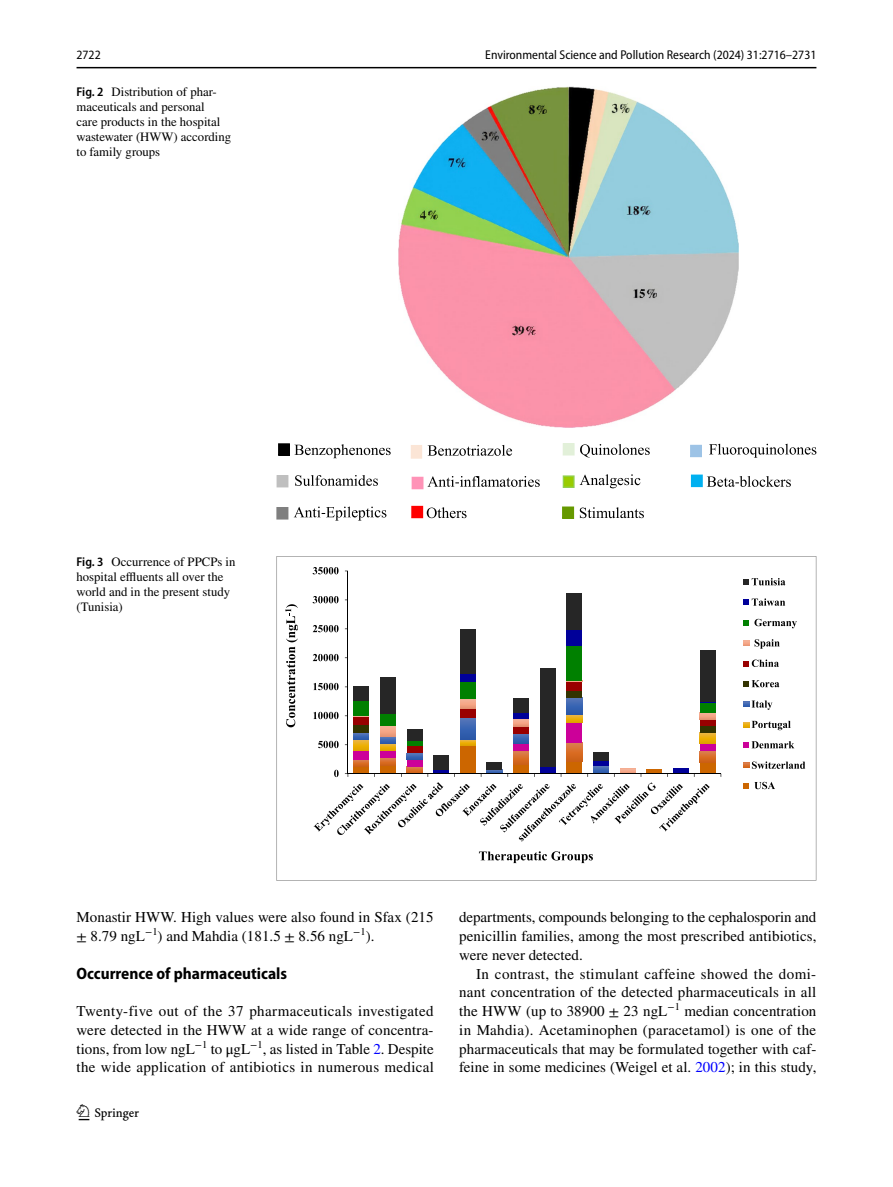
<style>
.page{position:relative;width:893px;height:1187px;background:#fff}
.page>*{position:absolute;margin:0;border:0;box-sizing:border-box;transform-origin:0 0}
.t1{font:22.5px "Springnew Regular 3";color:#000}
.t2{font:700 semi-condensed 16.5px "Myriad Pro";color:#000}
.t3{font:15px/18.8px "STIX";letter-spacing:.005em;color:#000;text-align:justify}
.t4{font:12.75px/15px "STIX";color:#000}
.t5{font:semi-condensed 12.75px "Myriad Pro";color:#000}
.s1{font-family:"Myriad Pro";font-weight:600;font-stretch:semi-condensed}
.s2{color:#00f}
</style>
<div class="page">
<hr style="left:77px;top:67px;width:739px;height:1px;background:#000">
<svg style="left:277px;top:475px;width:11px;height:12px"></svg>
<svg style="left:411px;top:445px;width:11px;height:13px"></svg>
<svg style="left:562px;top:506px;width:12px;height:13px"></svg>
<svg style="left:276px;top:507px;width:12px;height:12px"></svg>
<svg style="left:690px;top:445px;width:12px;height:12px"></svg>
<svg style="left:278px;top:443px;width:113px;height:15px"></svg>
<svg style="left:295px;top:475px;width:83px;height:11px"></svg>
<svg style="left:294px;top:506px;width:92px;height:14px"></svg>
<svg style="left:428px;top:445px;width:84px;height:11px"></svg>
<svg style="left:412px;top:476px;width:128px;height:13px"></svg>
<svg style="left:411px;top:506px;width:56px;height:12px"></svg>
<svg style="left:563px;top:443px;width:87px;height:14px"></svg>
<svg style="left:563px;top:474px;width:77px;height:14px"></svg>
<svg style="left:580px;top:507px;width:64px;height:11px"></svg>
<svg style="left:709px;top:443px;width:107px;height:14px"></svg>
<svg style="left:691px;top:474px;width:100px;height:13px"></svg>
<img style="left:399px;top:87px;width:339px;height:340px">
<svg style="left:276px;top:556px;width:540px;height:324px"></svg>
<p class="t5" style="left:77px;top:48px;width:26px">2722</p>
<p class="t5" style="left:485px;top:48px;width:333px">Environmental Science and Pollution Research (2024) 31:2716–2731</p>
<p class="t4" style="left:77px;top:85px;width:156px"><span class="s1">Fig. 2</span> Distribution of phar&shy;maceuticals and personal<br>care products in the hospital wastewater (HWW) according to family groups</p>
<p class="t4" style="left:77px;top:554px;width:160px"><span class="s1">Fig. 3</span> Occurrence of PPCPs in hospital effluents all over the world and in the present study (Tunisia)</p>
<p class="t3" style="left:77px;top:908px;width:359px">Monastir HWW. High values were also found in Sfax (215 ± 8.79 ngL<sup>−1</sup>) and Mahdia (181.5 ± 8.56 ngL<sup>−1</sup>).</p>
<p class="t2" style="left:77px;top:963px;width:212px">Occurrence of pharmaceuticals</p>
<p class="t3" style="left:77px;top:1002px;width:359px">Twenty-five out of the 37 pharmaceuticals investigated were detected in the HWW at a wide range of concentra&shy;tions, from low ngL<sup>−1</sup> to μgL<sup>−1</sup>, as listed in Table <span class="s2">2</span>. Despite the wide application of antibiotics in numerous medical</p>
<h1 class="t1" style="left:79px;top:1104px;width:62px">1 3</h1>
<p class="t3" style="left:459px;top:908px;width:359px">departments, compounds belonging to the cephalosporin and penicillin families, among the most prescribed antibiotics, were never detected.</p>
<p class="t3" style="left:459px;top:965px;width:359px;text-indent:17px">In contrast, the stimulant caffeine showed the domi&shy;nant concentration of the detected pharmaceuticals in all the HWW (up to 38900 ± 23 ngL<sup>−1</sup> median concentration in Mahdia). Acetaminophen (paracetamol) is one of the pharmaceuticals that may be formulated together with caf&shy;feine in some medicines (Weigel et al. <span class="s2">2002</span>); in this study,</p>
</div>
